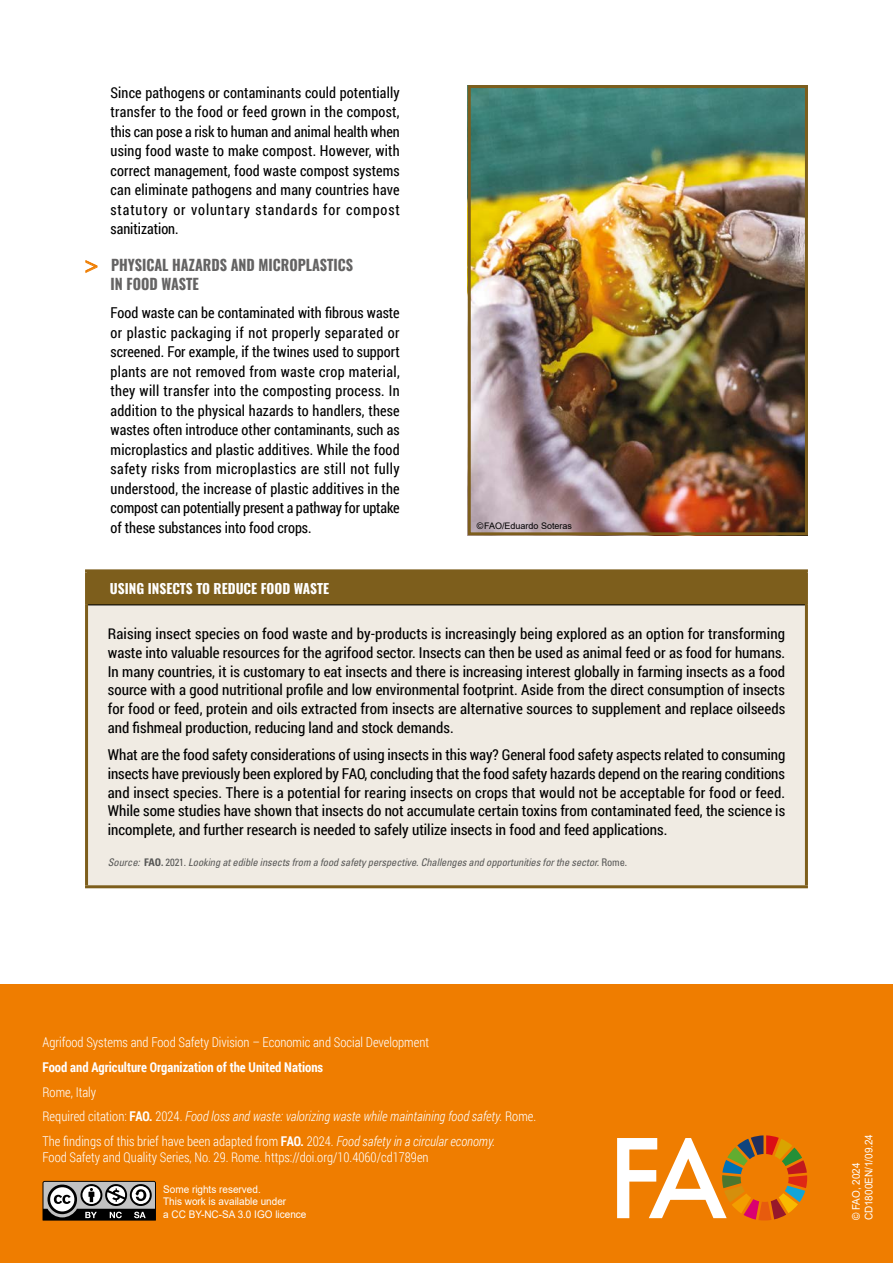
<style>
.page{position:relative;width:893px;height:1263px;background:#fff}
.page>*{position:absolute;margin:0;border:0;box-sizing:border-box;transform-origin:0 0}
.Box_text{font:15px/18.8px "Roboto Condensed";color:#000;text-align:justify}
.Text_after{font:15px/19.5px "Roboto Condensed";color:#000;text-align:justify;scale:.95 1}
.t1{font:700 15px/19.5px "Oswald";color:#646363;scale:.95 1}
.Text{font:300 13.5px/16.2px "Roboto Condensed";color:#fff;scale:.95 1}
.Text-2{font:italic 300 13.5px "Roboto Condensed";color:#fff;scale:.95 1}
.Text-3{font:700 13.5px "Roboto Condensed";color:#fff;scale:.95 1}
.Box_Title{font:700 13.5px "Oswald";color:#fff}
.Inside-Callouts_long{font:italic condensed 10.5px "Univers LT Std";letter-spacing:-.01em;color:#575756}
.Text-4{font:10.5px/12.6px "Arial";color:#fff;scale:.95 1}
.photocredits{font:9px "Arial";color:#000}
.s1{font-family:"Trade Gothic LT Std Cn 18";font-weight:400;font-size:22.5px;color:#ef7d00}
.s2{font-weight:700;font-style:normal}
.s3{font-style:normal}
.s4{font-weight:700}
.s5{font-style:italic}
</style>
<div class="page">
<div style="left:87px;top:571px;width:719px;height:34px;background:#7d5e1c"></div>
<div style="left:87px;top:605px;width:719px;height:282px;background:#f0ebe3"></div>
<hr style="left:88px;top:604px;width:717px;height:1px;background:#000">
<hr style="left:85px;top:569px;width:723px;height:3px;background:#7d5e1c">
<hr style="left:85px;top:572px;width:3px;height:33px;background:#7d5e1c">
<hr style="left:805px;top:572px;width:3px;height:33px;background:#7d5e1c">
<hr style="left:85px;top:605px;width:3px;height:280px;background:#7d5e1c">
<hr style="left:805px;top:605px;width:3px;height:280px;background:#7d5e1c">
<hr style="left:85px;top:885px;width:723px;height:3px;background:#7d5e1c">
<div style="left:0;top:984px;width:893px;height:279px;background:#ef7d00"></div>
<svg style="left:43px;top:1181px;width:113px;height:39px;background:#797978"></svg>
<img style="left:472px;top:89px;width:332px;height:442px">
<div style="left:468px;top:85px;width:340px;height:450px;border:3px solid #7d5e1c"></div>
<svg style="left:617px;top:1135px;width:190px;height:85px"></svg>
<p class="Text_after" style="left:111px;top:82px;width:306px">Since pathogens or contaminants could potentially transfer to the food or feed grown in the compost, this can pose a risk to human and animal health when using food waste to make compost. However, with correct management, food waste compost systems can eliminate pathogens and many countries have statutory or voluntary standards for compost sanitization.</p>
<p class="t1" style="left:111px;top:256px;width:257px;text-indent:-26px"><span class="s1">&gt;</span> PHYSICAL HAZARDS AND MICROPLASTICS<br>IN FOOD WASTE</p>
<p class="Text_after" style="left:111px;top:303px;width:306px">Food waste can be contaminated with fibrous waste or plastic packaging if not properly separated or screened. For example, if the twines used to support plants are not removed from waste crop material, they will transfer into the composting process. In addition to the physical hazards to handlers, these wastes often introduce other contaminants, such as microplastics and plastic additives. While the food safety risks from microplastics are still not fully understood, the increase of plastic additives in the compost can potentially present a pathway for uptake of these substances into food crops.</p>
<p class="photocredits" style="left:477px;top:519px;width:97px">© FAO/Eduardo Soteras</p>
<p class="Box_Title" style="left:110px;top:581px;width:221px">USING INSECTS TO REDUCE FOOD WASTE</p>
<p class="Box_text" style="left:108px;top:624px;width:679px">Raising insect species on food waste and by-products is increasingly being explored as an option for transforming waste into valuable resources for the agrifood sector. Insects can then be used as animal feed or as food for humans.<br>In many countries, it is customary to eat insects and there is increasing interest globally in farming insects as a food source with a good nutritional profile and low environmental footprint. Aside from the direct consumption of insects for food or feed, protein and oils extracted from insects are alternative sources to supplement and replace oilseeds and fishmeal production, reducing land and stock demands.</p>
<p class="Box_text" style="left:108px;top:745px;width:679px">What are the food safety considerations of using insects in this way? General food safety aspects related to consuming insects have previously been explored by FAO, concluding that the food safety hazards depend on the rearing conditions and insect species. There is a potential for rearing insects on crops that would not be acceptable for food or feed.<br>While some studies have shown that insects do not accumulate certain toxins from contaminated feed, the science is incomplete, and further research is needed to safely utilize insects in food and feed applications.</p>
<p class="Inside-Callouts_long" style="left:108px;top:855px;width:521px">Source: <span class="s2">FAO.</span> <span class="s3">2021.</span> Looking at edible insects from a food safety perspective. Challenges and opportunities for the sector. <span class="s3">Rome.</span></p>
<p class="Text" style="left:43px;top:1034px;width:408px">Agrifood Systems and Food Safety Division – Economic and Social Development</p>
<p class="Text-3" style="left:43px;top:1057px;width:297px">Food and Agriculture Organization of the United Nations</p>
<p class="Text" style="left:43px;top:1083px;width:58px">Rome, Italy</p>
<p class="Text-2" style="left:43px;top:1107px;width:521px"><span class="s3">Required citation:</span> <span class="s2">FAO.</span> <span class="s3">2024.</span> Food loss and waste: valorizing waste while maintaining food safety. <span class="s3">Rome.</span></p>
<p class="Text" style="left:43px;top:1132px;width:478px">The findings of this brief have been adapted from <span class="s4">FAO.</span> 2024. <span class="s5">Food safety in a circular economy.<br></span>Food Safety and Quality Series, No. 29. Rome. https://doi.org/10.4060/cd1789en</p>
<p class="Text-4" style="left:163px;top:1182px;width:152px">Some rights reserved.<br>This work is available under<br>a CC BY-NC-SA 3.0 IGO licence</p>
<p class="Text-4" style="left:862px;top:1220px;width:93px;rotate:-90deg">CD1800EN/1/09.24</p>
<p class="Text-4" style="left:850px;top:1220px;width:62px;rotate:-90deg">© FAO, 2024</p>
</div>
